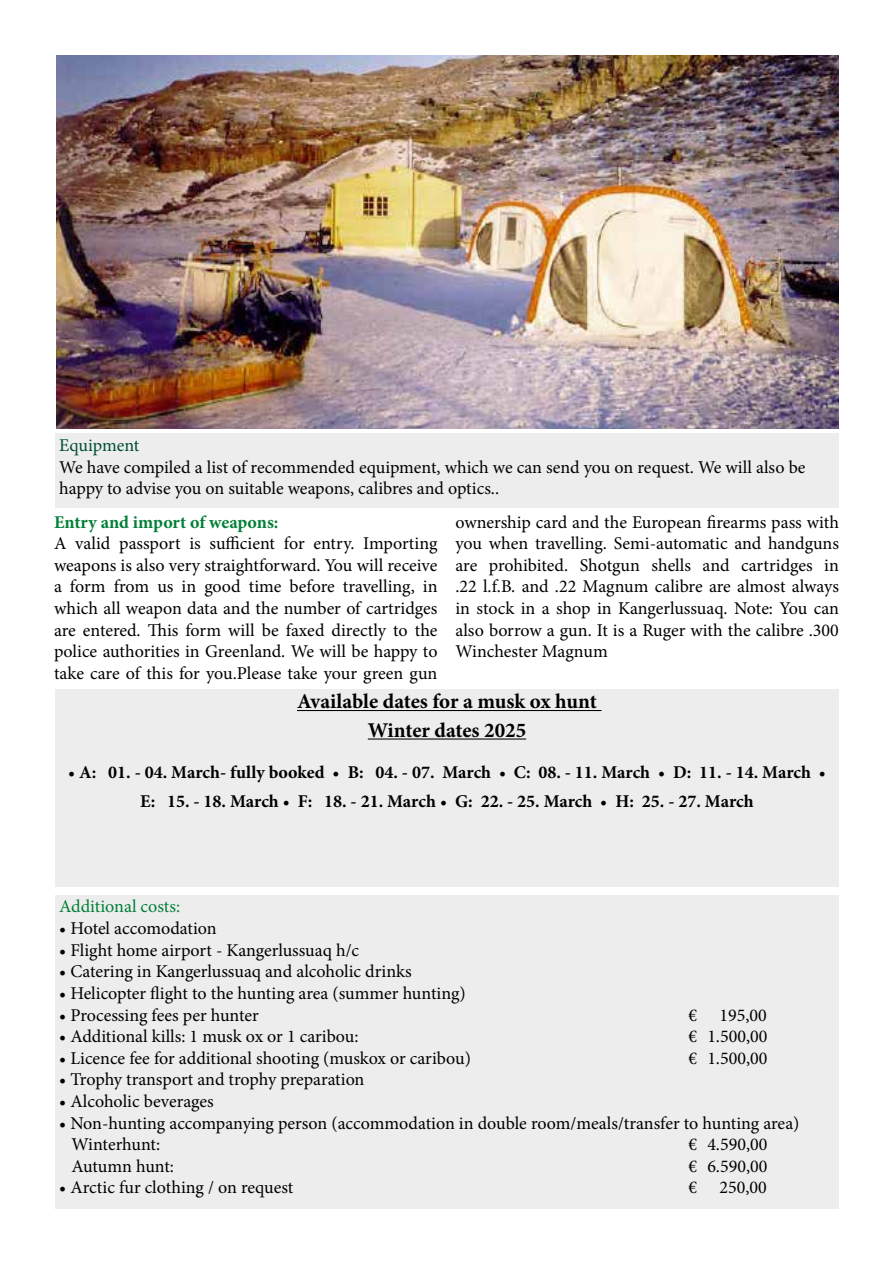
<style>
.page{position:relative;width:893px;height:1263px;background:#fff}
.page>*{position:absolute;margin:0;border:0;box-sizing:border-box;transform-origin:0 0}
.t1{font:700 21px/28.5px "Minion Pro";letter-spacing:-.005em;color:#000;text-align:center}
.t2{font:18px/21.6px "Minion Pro";letter-spacing:-.005em;color:#000}
.t3{font:700 18px/28.5px "Minion Pro";color:#000;text-align:center}
.t4{font:700 18px "Minion Pro";color:#007f36}
.t5{font:18px "Minion Pro";color:#007f36}
.t6{font:18px "Minion Pro";letter-spacing:-.005em;color:#004d33}
.s1{font-weight:400}
</style>
<div class="page">
<img style="left:57px;top:56px;width:781px;height:372px">
<div style="left:55px;top:434px;width:784px;height:74px;background:#ededed"></div>
<div style="left:55px;top:689px;width:784px;height:198px;background:#ededed"></div>
<hr style="left:297px;top:710px;width:304px;height:1px;background:#000">
<hr style="left:368px;top:738px;width:158px;height:1px;background:#000">
<div style="left:55px;top:895px;width:784px;height:314px;background:#ededed"></div>
<p class="t6" style="left:59px;top:433px;width:82px">Equipment</p>
<p class="t2" style="left:59px;top:456px;width:748px">We have compiled a list of recommended equipment, which we can send you on request. We will also be happy to advise you on suitable weapons, calibres and optics..</p>
<p class="t4" style="left:54px;top:509px;width:226px">Entry and import of weapons:</p>
<p class="t2" style="left:54px;top:533px;width:385px;text-align:justify">A valid passport is sufficient for entry. Importing weapons is also very straightforward. You will receive a form from us in good time before travelling, in which all weapon data and the number of cartridges are entered. This form will be faxed directly to the police authorities in Greenland. We will be happy to take care of this for you.Please take your green gun</p>
<p class="t2" style="left:455px;top:511px;width:385px;text-align:justify">ownership card and the European firearms pass with you when travelling. Semi-automatic and handguns are prohibited. Shotgun shells and cartridges in .22 l.f.B. and .22 Magnum calibre are almost always in stock in a shop in Kangerlussuaq. Note: You can also borrow a gun. It is a Ruger with the calibre .300<br>Winchester Magnum</p>
<p class="t1" style="left:297px;top:687px;width:301px">Available dates for a musk ox hunt<br>Winter dates 2025</p>
<p class="t3" style="left:68px;top:758px;width:759px"><span class="s1">•</span> A: 01. - 04. March- fully booked <span class="s1">•</span> B: 04. - 07. March <span class="s1">•</span> C: 08. - 11. March <span class="s1">•</span> D: 11. - 14. March <span class="s1">•<br></span>E: 15. - 18. March <span class="s1">•</span> F: 18. - 21. March <span class="s1">•</span> G: 22. - 25. March <span class="s1">•</span> H: 25. - 27. March</p>
<p class="t5" style="left:59px;top:895px;width:122px">Additional costs:</p>
<p class="t2" style="left:59px;top:918px;width:159px">• Hotel accomodation</p>
<p class="t2" style="left:59px;top:939px;width:301px">• Flight home airport - Kangerlussuaq h/c</p>
<p class="t2" style="left:59px;top:961px;width:354px">• Catering in Kangerlussuaq and alcoholic drinks</p>
<p class="t2" style="left:59px;top:982px;width:408px">• Helicopter flight to the hunting area (summer hunting)</p>
<p class="t2" style="left:59px;top:1004px;width:201px">• Processing fees per hunter</p>
<p class="t2" style="left:688px;top:1004px;width:80px">€ 195,00</p>
<p class="t2" style="left:59px;top:1026px;width:301px">• Additional kills: 1 musk ox or 1 caribou:</p>
<p class="t2" style="left:688px;top:1026px;width:80px">€ 1.500,00</p>
<p class="t2" style="left:59px;top:1047px;width:413px">• Licence fee for additional shooting (muskox or caribou)</p>
<p class="t2" style="left:688px;top:1047px;width:80px">€ 1.500,00</p>
<p class="t2" style="left:59px;top:1069px;width:307px">• Trophy transport and trophy preparation</p>
<p class="t2" style="left:59px;top:1090px;width:156px">• Alcoholic beverages</p>
<p class="t2" style="left:72px;top:1112px;width:729px;text-indent:-12px">• Non-hunting accompanying person (accommodation in double room/meals/transfer to hunting area)<br>Winterhunt:</p>
<p class="t2" style="left:688px;top:1134px;width:80px">€ 4.590,00</p>
<p class="t2" style="left:72px;top:1155px;width:104px">Autumn hunt:</p>
<p class="t2" style="left:688px;top:1155px;width:80px">€ 6.590,00</p>
<p class="t2" style="left:59px;top:1177px;width:236px">• Arctic fur clothing / on request</p>
<p class="t2" style="left:688px;top:1177px;width:80px">€ 250,00</p>
</div>
